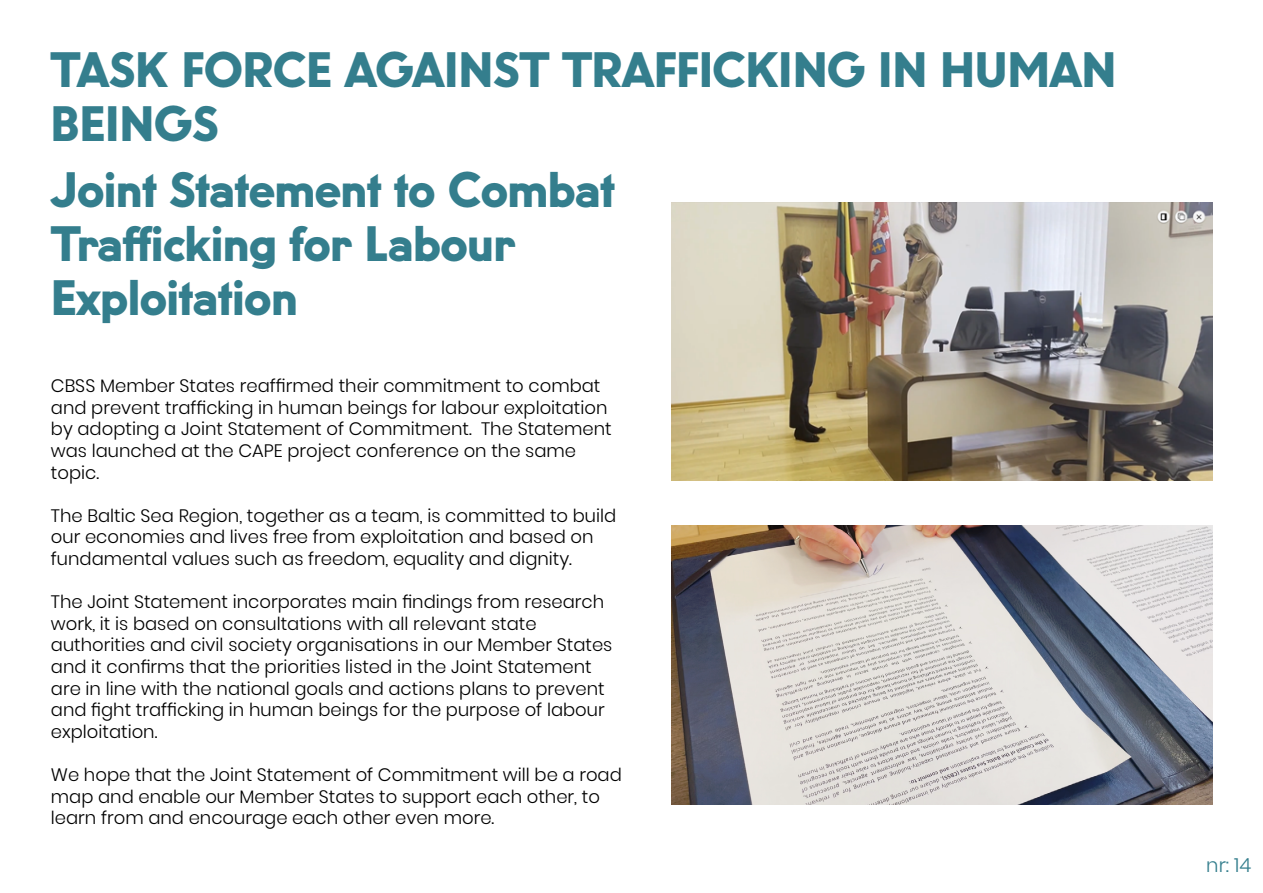
<style>
.page{position:relative;width:1263px;height:893px;background:#fff}
.page>*{position:absolute;margin:0;border:0;box-sizing:border-box;transform-origin:0 0}
.t1{font:900 45px/54px "U8";color:#347e8d}
.t2{font:300 19.5px "Poppins";color:#347e8d}
.t3{font:300 18px/21.6px "Poppins";color:#000}
</style>
<div class="page">
<img style="left:671px;top:203px;width:541px;height:278px">
<img style="left:671px;top:526px;width:541px;height:278px">
<h1 class="t1" style="left:51px;top:40px;width:1067px">TASK FORCE AGAINST TRAFFICKING IN HUMAN<br>BEINGS</h1>
<h1 class="t1" style="left:51px;top:159px;width:565px">Joint Statement to Combat<br>Trafficking for Labour<br>Exploitation</h1>
<p class="t3" style="left:51px;top:375px;width:562px">CBSS Member States reaffirmed their commitment to combat and prevent trafficking in human beings for labour exploitation by adopting a Joint Statement of Commitment. The Statement was launched at the CAPE project conference on the same topic.</p>
<p class="t3" style="left:51px;top:505px;width:567px">The Baltic Sea Region, together as a team, is committed to build our economies and lives free from exploitation and based on fundamental values such as freedom, equality and dignity.</p>
<p class="t3" style="left:51px;top:591px;width:563px">The Joint Statement incorporates main findings from research work, it is based on consultations with all relevant state authorities and civil society organisations in our Member States and it confirms that the priorities listed in the Joint Statement are in line with the national goals and actions plans to prevent and fight trafficking in human beings for the purpose of labour exploitation.</p>
<p class="t3" style="left:51px;top:764px;width:572px">We hope that the Joint Statement of Commitment will be a road map and enable our Member States to support each other, to learn from and encourage each other even more.</p>
<p class="t2" style="left:1206px;top:853px;width:47px">nr: 14</p>
</div>
